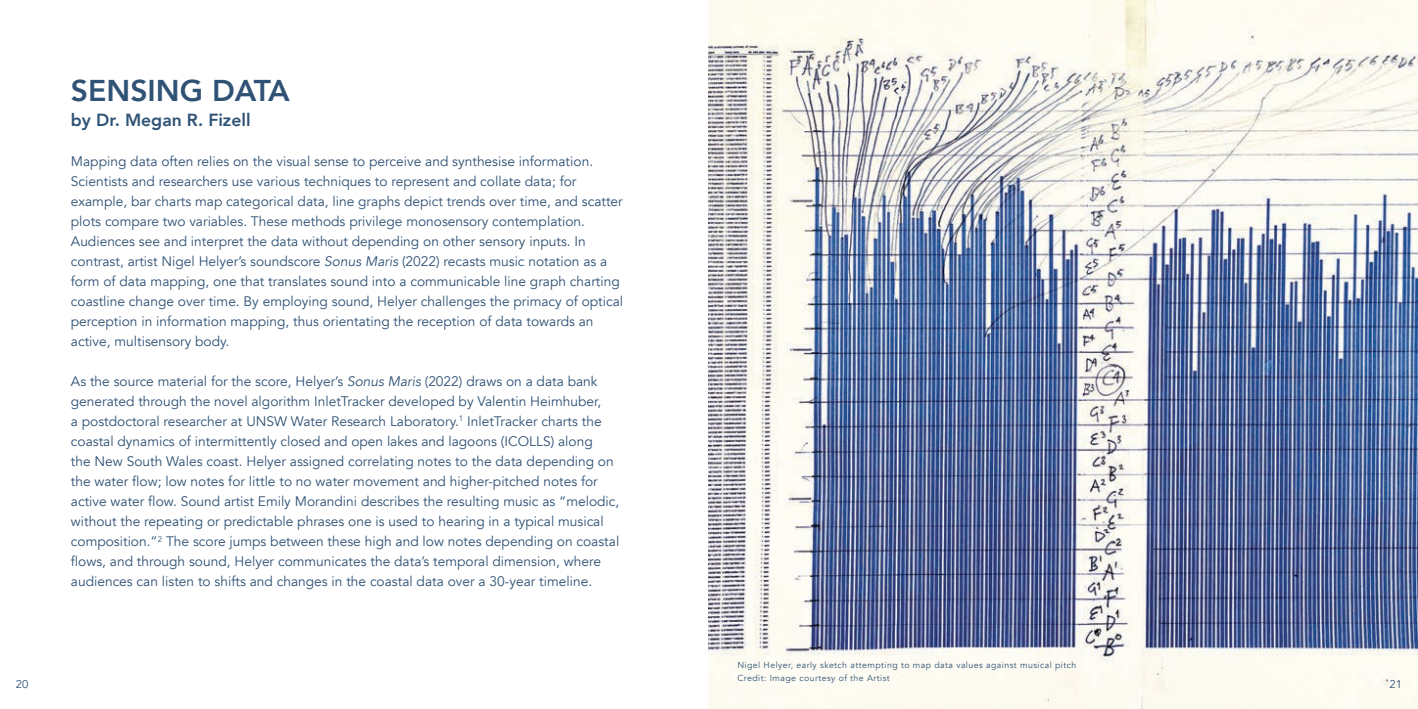
<style>
.page{position:relative;width:1418px;height:709px;background:#fff}
.page>*{position:absolute;margin:0;border:0;box-sizing:border-box;transform-origin:0 0}
.t1{font:800 30px "Avenir";color:#2f5275}
.t2{font:800 17.5px "Avenir";color:#2f5275}
.t3{font:13.75px/20px "Avenir";color:#2f5275}
.t4{font:11.25px "Avenir";color:#2f5275}
.t5{font:8.75px/12.5px "Avenir";letter-spacing:.05em;color:#2f5275}
.s1{font-style:italic}
</style>
<div class="page">
<img style="left:709px;top:0;width:708px;height:709px">
<h1 class="t1" style="left:71px;top:67px;width:220px">SENSING DATA</h1>
<p class="t2" style="left:71px;top:106px;width:181px">by Dr. Megan R. Fizell</p>
<p class="t3" style="left:71px;top:151px;width:554px">Mapping data often relies on the visual sense to perceive and synthesise information.<br>Scientists and researchers use various techniques to represent and collate data; for example, bar charts map categorical data, line graphs depict trends over time, and scatter plots compare two variables. These methods privilege monosensory contemplation.<br>Audiences see and interpret the data without depending on other sensory inputs. In contrast, artist Nigel Helyer’s soundscore <span class="s1">Sonus Maris</span> (2022) recasts music notation as a form of data mapping, one that translates sound into a communicable line graph charting coastline change over time. By employing sound, Helyer challenges the primacy of optical perception in information mapping, thus orientating the reception of data towards an active, multisensory body.</p>
<p class="t3" style="left:71px;top:371px;width:550px">As the source material for the score, Helyer’s <span class="s1">Sonus Maris</span> (2022) draws on a data bank generated through the novel algorithm InletTracker developed by Valentin Heimhuber,<br>a postdoctoral researcher at UNSW Water Research Laboratory.<sup>1</sup> InletTracker charts the coastal dynamics of intermittently closed and open lakes and lagoons (ICOLLS) along<br>the New South Wales coast. Helyer assigned correlating notes to the data depending on the water flow; low notes for little to no water movement and higher-pitched notes for active water flow. Sound artist Emily Morandini describes the resulting music as “melodic, without the repeating or predictable phrases one is used to hearing in a typical musical composition.”<sup>2</sup> The score jumps between these high and low notes depending on coastal flows, and through sound, Helyer communicates the data’s temporal dimension, where audiences can listen to shifts and changes in the coastal data over a 30-year timeline.</p>
<p class="t5" style="left:737px;top:659px;width:340px">Nigel Helyer, early sketch attempting to map data values against musical pitch<br>Credit: Image courtesy of the Artist</p>
<p class="t4" style="left:16px;top:677px;width:14px">20</p>
<p class="t4" style="left:1389px;top:677px;width:14px">21</p>
</div>
